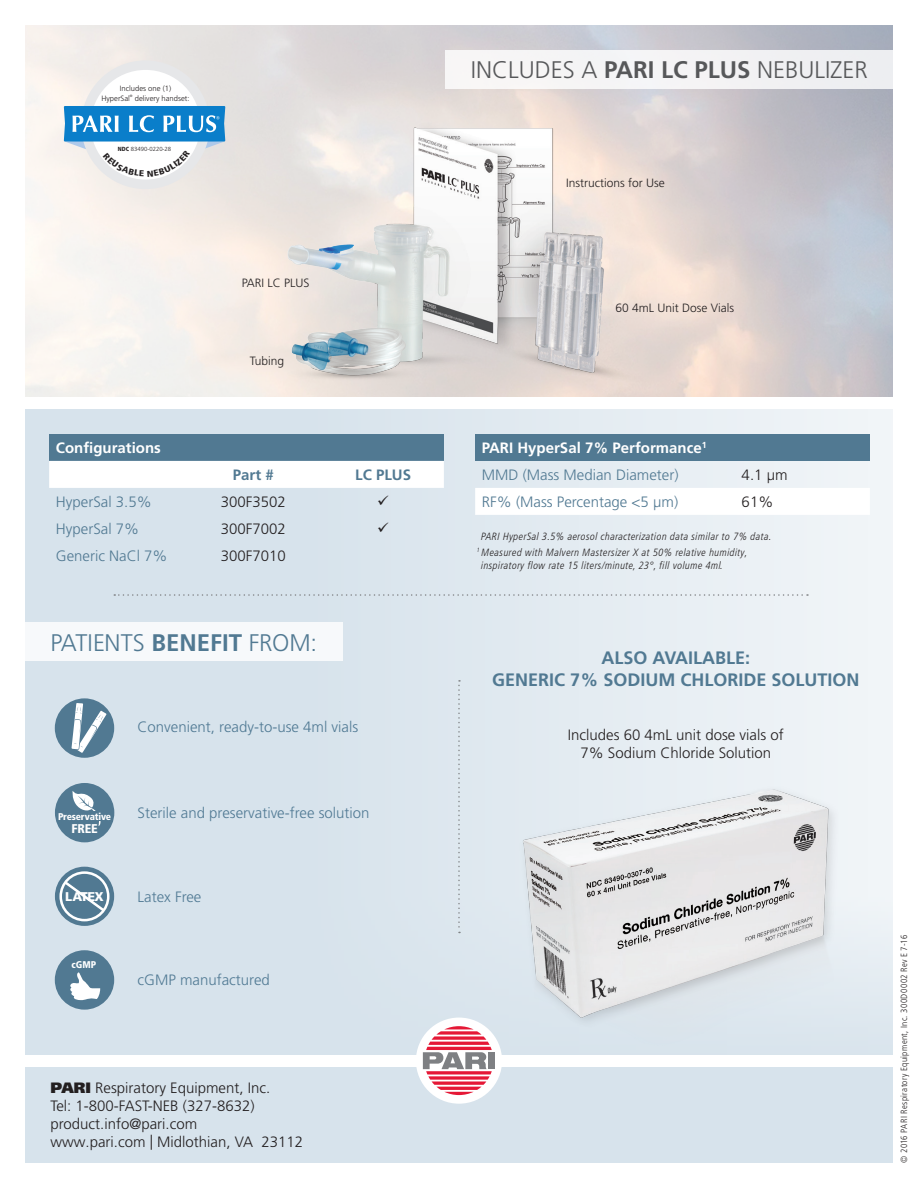
<style>
.page{position:relative;width:918px;height:1188px;background:#fff}
.page>*{position:absolute;margin:0;border:0;box-sizing:border-box;transform-origin:0 0}
.t1{font:300 24px "Frutiger LT Pro";color:#57585a}
.t2{font:300 24px "Frutiger LT Pro";letter-spacing:-.005em;color:#517992}
.t3{font:700 18px "Frutiger";color:#517992}
.t4{font:300 15px/18px "Frutiger LT Pro";color:#231f20;text-align:center}
.t5{font:300 15px "Frutiger LT Pro";color:#517a94}
.t6{font:300 15px "Frutiger";color:#517992}
.t7{font:700 15px "Frutiger";color:#fff}
.t8{font:300 15px "Frutiger";color:#231f20}
.t9{font:700 15px "Frutiger";color:#517992}
.t10{font:900 12.75px "Frutiger LT Pro";letter-spacing:-.04em;color:#fff}
.t11{font:900 condensed 12.75px "Frutiger";color:#fff}
.t12{font:300 12px "Frutiger LT Pro";color:#231f20}
.t13{font:italic 300 condensed 10.5px "Frutiger LT Pro";letter-spacing:.035em;color:#231f20}
.t14{font:900 condensed 9.75px "Frutiger";letter-spacing:-.02em;color:#fff}
.t15{font:300 condensed 9px "Frutiger LT Pro";letter-spacing:.04em;color:#231f20}
.t16{font:300 7.65px/9.9px "Frutiger";color:#231f20}
.t17{font:300 6px "Frutiger";color:#231f20}
.t18{font:300 3.45px "Frutiger";color:#231f20}
.s1{font-weight:900;font-stretch:condensed}
.s2{font-weight:700}
.s3{font-weight:900}
</style>
<div class="page">
<div style="left:25px;top:1067px;width:868px;height:96px;background:#d7e3ec"></div>
<div style="left:25px;top:409px;width:868px;height:645px;background:linear-gradient(to right,#d1dfe9,#eef3f6)"></div>
<img style="left:519px;top:786px;width:328px;height:268px">
<div style="left:446px;top:50px;width:447px;height:39px;background:#f4f4f5"></div>
<div style="left:416px;top:1018px;width:86px;height:86px;background:#fff;border-radius:50%"></div>
<svg style="left:423px;top:1026px;width:69px;height:69px"></svg>
<div style="left:489px;top:1052px;width:6px;height:17px;background:#7e8083"></div>
<div style="left:475px;top:434px;width:395px;height:27px;background:#517992"></div>
<svg style="left:475px;top:488px;width:395px;height:27px"></svg>
<div style="left:49px;top:434px;width:395px;height:27px;background:#517992"></div>
<svg style="left:49px;top:461px;width:395px;height:27px"></svg>
<div style="left:25px;top:623px;width:317px;height:38px;background:#f7f9fb"></div>
<svg style="left:458px;top:680px;width:2px;height:253px"></svg>
<svg style="left:114px;top:594px;width:694px;height:2px"></svg>
<img style="left:262px;top:107px;width:395px;height:287px">
<div style="left:55px;top:950px;width:59px;height:60px;background:#517992;border-radius:50%"></div>
<svg style="left:69px;top:972px;width:39px;height:36px"></svg>
<div style="left:55px;top:698px;width:59px;height:60px;background:#517992;border-radius:50%"></div>
<svg style="left:71px;top:703px;width:36px;height:68px"></svg>
<div style="left:55px;top:783px;width:59px;height:59px;background:#517992;border-radius:50%"></div>
<svg style="left:72px;top:791px;width:29px;height:35px"></svg>
<svg style="left:55px;top:867px;width:59px;height:59px"></svg>
<svg style="left:63px;top:880px;width:43px;height:33px"></svg>
<div style="left:59px;top:871px;width:51px;height:50px;border:3px solid #fff;border-radius:50%"></div>
<svg style="left:65px;top:142px;width:21px;height:7px"></svg>
<svg style="left:205px;top:142px;width:20px;height:7px"></svg>
<svg style="left:86px;top:65px;width:119px;height:119px"></svg>
<div style="left:81px;top:60px;width:129px;height:129px;border:10px solid #e6e7e9;border-radius:50%"></div>
<div style="left:64px;top:106px;width:161px;height:36px;background:#0a7eca"></div>
<svg style="left:73px;top:115px;width:46px;height:17px"></svg>
<svg style="left:129px;top:115px;width:25px;height:17px"></svg>
<svg style="left:163px;top:115px;width:57px;height:17px"></svg>
<svg style="left:378px;top:496px;width:11px;height:9px"></svg>
<svg style="left:378px;top:523px;width:11px;height:9px"></svg>
<svg style="left:103px;top:150px;width:87px;height:27px"></svg>
<p class="t16" style="left:101px;top:84px;width:71px;text-indent:18px">Includes one (1)<br>HyperSal</p>
<p class="t18" style="left:130px;top:94px;width:4px">®</p>
<p class="t16" style="left:135px;top:94px;width:56px">delivery handset:</p>
<p class="t17" style="left:118px;top:146px;width:55px"><span class="s1">NDC</span> 83490-0220-28</p>
<p class="t7" style="left:56px;top:439px;width:106px">Configurations</p>
<p class="t12" style="left:242px;top:276px;width:69px">PARI LC PLUS</p>
<p class="t12" style="left:250px;top:354px;width:36px">Tubing</p>
<p class="t9" style="left:233px;top:466px;width:42px">Part #</p>
<p class="t9" style="left:355px;top:466px;width:57px">LC PLUS</p>
<p class="t6" style="left:56px;top:493px;width:97px">HyperSal 3.5%</p>
<p class="t8" style="left:221px;top:493px;width:67px">300F3502</p>
<p class="t6" style="left:56px;top:520px;width:85px">HyperSal 7%</p>
<p class="t8" style="left:221px;top:520px;width:67px">300F7002</p>
<p class="t6" style="left:56px;top:547px;width:113px">Generic NaCl 7%</p>
<p class="t8" style="left:221px;top:547px;width:67px">300F7010</p>
<p class="t2" style="left:50px;top:629px;width:268px">PATIENTS <span class="s2">BENEFIT</span> FROM:</p>
<p class="t5" style="left:138px;top:718px;width:222px">Convenient, ready-to-use 4ml vials</p>
<p class="t14" style="left:58px;top:811px;width:54px">Preservative</p>
<p class="t11" style="left:72px;top:820px;width:28px">FREE</p>
<p class="t10" style="left:65px;top:889px;width:40px">LATEX</p>
<p class="t14" style="left:72px;top:958px;width:26px">cGMP</p>
<p class="t5" style="left:138px;top:804px;width:233px">Sterile and preservative-free solution</p>
<p class="t5" style="left:138px;top:888px;width:65px">Latex Free</p>
<p class="t5" style="left:138px;top:972px;width:134px">cGMP manufactured</p>
<p class="t4" style="left:51px;top:1079px;width:221px"><span class="s3">PARI</span> Respiratory Equipment, Inc.</p>
<p class="t4" style="left:51px;top:1097px;width:205px">Tel: 1-800-FAST-NEB (327-8632)</p>
<p class="t4" style="left:51px;top:1115px;width:148px">product.info@pari.com</p>
<p class="t4" style="left:51px;top:1133px;width:254px">www.pari.com | Midlothian, VA 23112</p>
<p class="t1" style="left:471px;top:56px;width:398px">INCLUDES A <span class="s2">PARI LC PLUS</span> NEBULIZER</p>
<p class="t12" style="left:566px;top:175px;width:100px">Instructions for Use</p>
<p class="t12" style="left:616px;top:301px;width:120px">60 4mL Unit Dose Vials</p>
<p class="t7" style="left:482px;top:439px;width:226px">PARI HyperSal 7% Performance<sup>1</sup></p>
<p class="t6" style="left:482px;top:466px;width:198px">MMD (Mass Median Diameter)</p>
<p class="t8" style="left:742px;top:466px;width:47px">4.1 μm</p>
<p class="t6" style="left:482px;top:493px;width:198px">RF% (Mass Percentage &lt;5 μm)</p>
<p class="t8" style="left:742px;top:493px;width:33px">61%</p>
<p class="t13" style="left:481px;top:530px;width:292px">PARI HyperSal 3.5% aerosol characterization data similar to 7% data.</p>
<p class="t13" style="left:477px;top:546px;width:272px"><sup>1</sup> Measured with Malvern Mastersizer X at 50% relative humidity,</p>
<p class="t13" style="left:481px;top:559px;width:243px">inspiratory flow rate 15 liters/minute, 23°, fill volume 4ml.</p>
<p class="t3" style="left:601px;top:648px;width:150px">ALSO AVAILABLE:</p>
<p class="t3" style="left:492px;top:669px;width:369px">GENERIC 7% SODIUM CHLORIDE SOLUTION</p>
<p class="t4" style="left:568px;top:726px;width:217px">Includes 60 4mL unit dose vials of<br>7% Sodium Chloride Solution</p>
<p class="t15" style="left:899px;top:1163px;width:229px;rotate:-90deg">© 2016 PARI Respiratory Equipment, Inc. 300D0002 Rev E 7-16</p>
</div>
